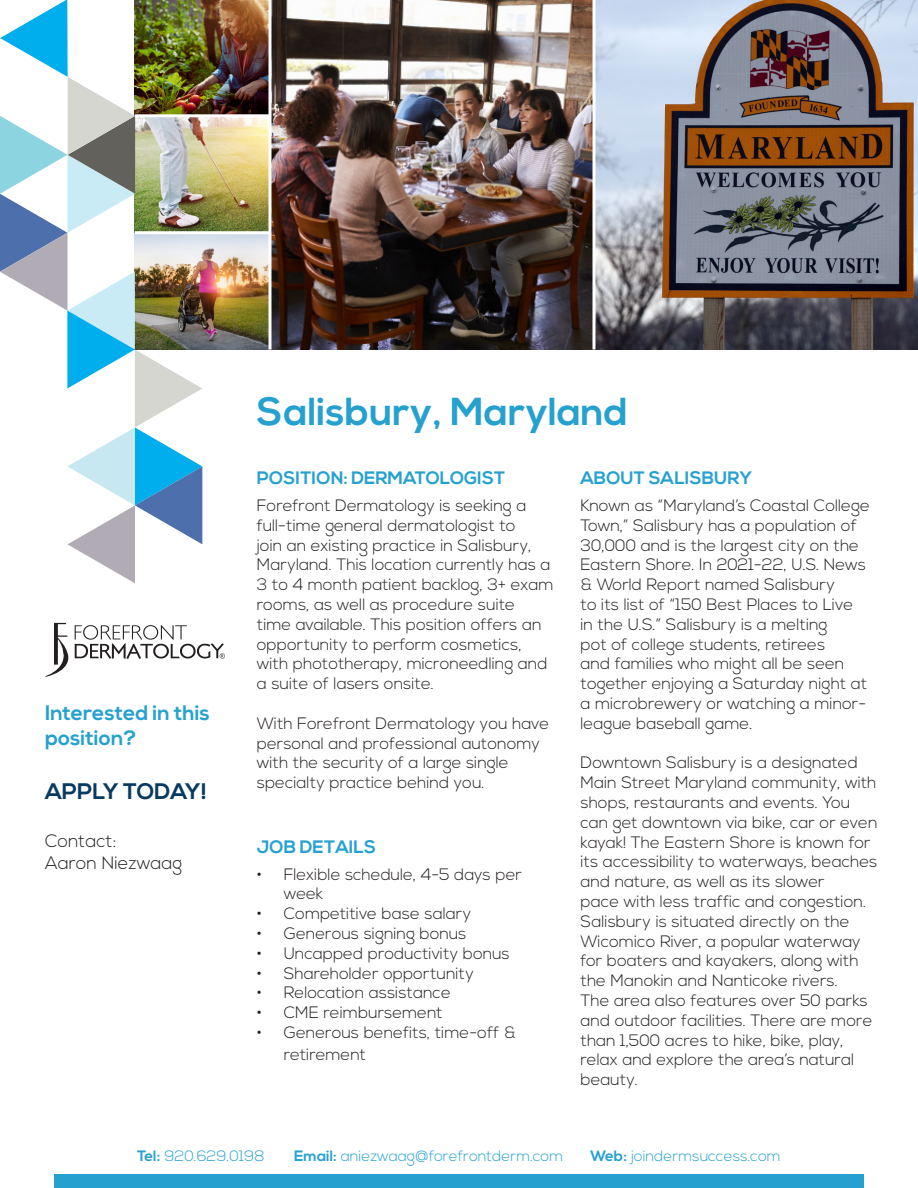
<style>
.page{position:relative;width:918px;height:1188px;background:#fff}
.page>*{position:absolute;margin:0;border:0;box-sizing:border-box;transform-origin:0 0}
.t1{font:700 39px "Nexa";color:#26a1cf}
.t2{font:700 22.5px "Nexa";color:#083a5f}
.t3{font:700 21px/25.2px "Nexa";color:#26a1cf}
.t4{font:700 18px "Nexa";color:#26a1cf}
.t5{font:300 18px "Nexa";color:#231f20}
.t6{font:300 16.5px/19.8px "Nexa";color:#231f20}
.t7{font:300 15px "Nexa";color:#26a1cf}
.s1{font-weight:700}
</style>
<div class="page">
<svg style="left:45px;top:623px;width:180px;height:54px"></svg>
<img style="left:202px;top:0;width:716px;height:350px">
<img style="left:0;top:0;width:202px;height:583px">
<div style="left:54px;top:1174px;width:810px;height:14px;background:#26a1cf"></div>
<svg style="left:592px;top:0;width:4px;height:350px"></svg>
<svg style="left:268px;top:0;width:4px;height:350px"></svg>
<hr style="left:135px;top:114px;width:135px;height:3px;background:#fff">
<hr style="left:135px;top:231px;width:135px;height:3px;background:#fff">
<p class="t3" style="left:45px;top:701px;width:166px">Interested in this position?</p>
<p class="t2" style="left:45px;top:778px;width:164px">APPLY TODAY!</p>
<p class="t5" style="left:45px;top:831px;width:73px">Contact:</p>
<p class="t5" style="left:45px;top:853px;width:139px">Aaron Niezwaag</p>
<p class="t1" style="left:257px;top:389px;width:373px">Salisbury, Maryland</p>
<p class="t4" style="left:257px;top:468px;width:250px">POSITION: DERMATOLOGIST</p>
<p class="t6" style="left:257px;top:496px;width:298px">Forefront Dermatology is seeking a full-time general dermatologist to<br>join an existing practice in Salisbury, Maryland. This location currently has a 3 to 4 month patient backlog, 3+ exam rooms, as well as procedure suite time available. This position offers an opportunity to perform cosmetics, with phototherapy, microneedling and a suite of lasers onsite.</p>
<p class="t6" style="left:257px;top:714px;width:294px">With Forefront Dermatology you have personal and professional autonomy with the security of a large single specialty practice behind you.</p>
<p class="t4" style="left:580px;top:468px;width:173px">ABOUT SALISBURY</p>
<p class="t6" style="left:580px;top:496px;width:291px">Known as “Maryland’s Coastal College Town,” Salisbury has a population of 30,000 and is the largest city on the Eastern Shore. In 2021-22, U.S. News &amp; World Report named Salisbury<br>to its list of “150 Best Places to Live in the U.S.” Salisbury is a melting<br>pot of college students, retirees<br>and families who might all be seen together enjoying a Saturday night at a microbrewery or watching a minor&shy;league baseball game.</p>
<p class="t6" style="left:580px;top:754px;width:299px">Downtown Salisbury is a designated Main Street Maryland community, with shops, restaurants and events. You can get downtown via bike, car or even kayak! The Eastern Shore is known for its accessibility to waterways, beaches and nature, as well as its slower<br>pace with less traffic and congestion.<br>Salisbury is situated directly on the Wicomico River, a popular waterway for boaters and kayakers, along with the Manokin and Nanticoke rivers.</p>
<p class="t6" style="left:580px;top:991px;width:293px">The area also features over 50 parks and outdoor facilities. There are more than 1,500 acres to hike, bike, play, relax and explore the area’s natural beauty.</p>
<p class="t4" style="left:257px;top:836px;width:121px">JOB DETAILS</p>
<p class="t6" style="left:284px;top:865px;width:240px;text-indent:-27px">• Flexible schedule, 4-5 days per week</p>
<p class="t6" style="left:257px;top:904px;width:216px">• Competitive base salary</p>
<p class="t6" style="left:257px;top:924px;width:211px">• Generous signing bonus</p>
<p class="t6" style="left:257px;top:944px;width:254px">• Uncapped productivity bonus</p>
<p class="t6" style="left:257px;top:964px;width:219px">• Shareholder opportunity</p>
<p class="t6" style="left:257px;top:984px;width:196px">• Relocation assistance</p>
<p class="t6" style="left:257px;top:1003px;width:187px">• CME reimbursement</p>
<p class="t6" style="left:284px;top:1022px;width:234px;line-height:21.6px;text-indent:-27px">• Generous benefits, time-off &amp; retirement</p>
<p class="t7" style="left:137px;top:1147px;width:129px"><span class="s1">Tel:</span> 920.629.0198</p>
<p class="t7" style="left:294px;top:1147px;width:270px"><span class="s1">Email:</span> aniezwaag@forefrontderm.com</p>
<p class="t7" style="left:590px;top:1147px;width:192px"><span class="s1">Web:</span> joindermsuccess.com</p>
</div>
